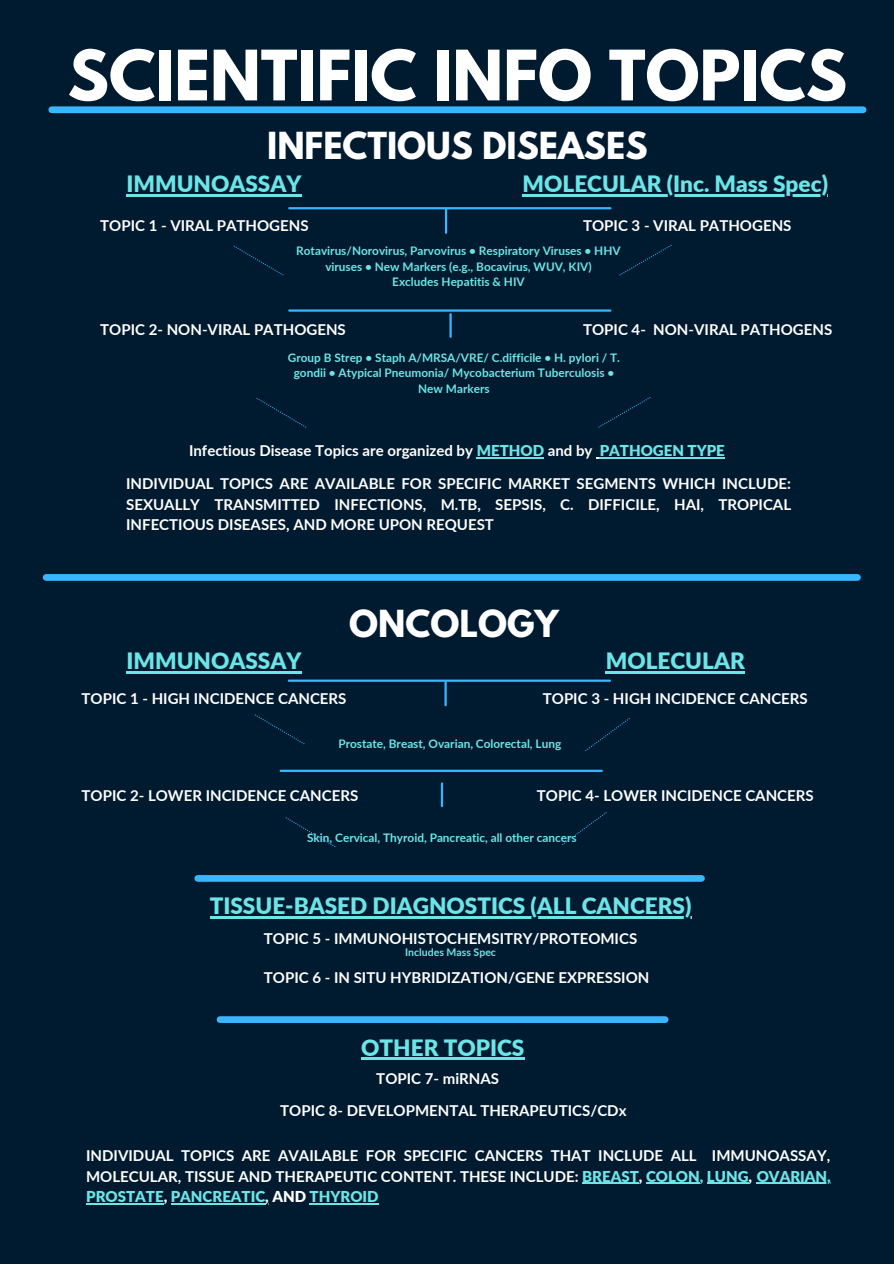
<style>
.page{position:relative;width:894px;height:1264px;background:#fff}
.page>*{position:absolute;margin:0;border:0;box-sizing:border-box;transform-origin:0 0}
.t1{font:700 61.5px "League Spartan";color:#fff}
.t2{font:700 33px "League Spartan";color:#fff}
.t3{font:900 22.5px "Lato";color:#6ce5e8}
.t4{font:700 15px/20.2px "Lato";color:#fff;text-align:justify}
.t5{font:700 11.85px/15.8px "Lato";color:#6ce5e8;text-align:center}
.t6{font:700 10.5px "Lato";color:#6ce5e8}
.s1{font-weight:900;color:#6ce5e8}
.s2{font-weight:900}
</style>
<div class="page">
<div style="left:0;top:0;width:893px;height:1263px;background:#001b30"></div>
<div style="left:52px;top:106px;width:810px;height:7px;background:#38b6ff"></div>
<div style="left:46px;top:574px;width:811px;height:7px;background:#38b6ff"></div>
<hr style="left:126px;top:194px;width:175px;height:3px;background:#6ce5e8">
<hr style="left:522px;top:194px;width:305px;height:3px;background:#6ce5e8">
<hr style="left:476px;top:457px;width:68px;height:1px;background:#6ce5e8">
<hr style="left:599px;top:457px;width:125px;height:1px;background:#6ce5e8">
<hr style="left:126px;top:671px;width:175px;height:3px;background:#6ce5e8">
<hr style="left:605px;top:671px;width:139px;height:3px;background:#6ce5e8">
<div style="left:198px;top:875px;width:503px;height:6px;background:#38b6ff"></div>
<hr style="left:210px;top:916px;width:481px;height:2px;background:#6ce5e8">
<div style="left:220px;top:1016px;width:445px;height:6px;background:#38b6ff"></div>
<hr style="left:361px;top:1057px;width:163px;height:3px;background:#6ce5e8">
<hr style="left:582px;top:1182px;width:56px;height:1px;background:#6ce5e8">
<hr style="left:645px;top:1182px;width:54px;height:1px;background:#6ce5e8">
<hr style="left:706px;top:1182px;width:42px;height:1px;background:#6ce5e8">
<hr style="left:756px;top:1182px;width:74px;height:1px;background:#6ce5e8">
<hr style="left:86px;top:1202px;width:78px;height:2px;background:#6ce5e8">
<hr style="left:171px;top:1202px;width:94px;height:2px;background:#6ce5e8">
<hr style="left:309px;top:1202px;width:69px;height:2px;background:#6ce5e8">
<hr style="left:449px;top:314px;width:2px;height:23px;background:#38b6ff">
<hr style="left:289px;top:309px;width:321px;height:3px;background:#38b6ff">
<hr style="left:289px;top:207px;width:321px;height:2px;background:#38b6ff">
<hr style="left:445px;top:209px;width:2px;height:24px;background:#38b6ff">
<svg style="left:256px;top:397px;width:50px;height:31px"></svg>
<svg style="left:598px;top:397px;width:52px;height:31px"></svg>
<svg style="left:233px;top:245px;width:50px;height:31px"></svg>
<svg style="left:619px;top:245px;width:52px;height:31px"></svg>
<hr style="left:289px;top:679px;width:320px;height:2px;background:#38b6ff">
<hr style="left:444px;top:681px;width:2px;height:24px;background:#38b6ff">
<hr style="left:440px;top:783px;width:3px;height:23px;background:#38b6ff">
<hr style="left:280px;top:769px;width:321px;height:3px;background:#38b6ff">
<svg style="left:254px;top:714px;width:50px;height:30px"></svg>
<svg style="left:585px;top:718px;width:44px;height:33px"></svg>
<svg style="left:285px;top:817px;width:50px;height:30px"></svg>
<svg style="left:562px;top:812px;width:44px;height:33px"></svg>
<p class="t1" style="left:68px;top:45px;width:780px">SCIENTIFIC INFO TOPICS</p>
<p class="t2" style="left:267px;top:130px;width:382px">INFECTIOUS DISEASES</p>
<p class="t3" style="left:126px;top:170px;width:177px">IMMUNOASSAY</p>
<p class="t3" style="left:522px;top:170px;width:307px">MOLECULAR (Inc. Mass Spec)</p>
<p class="t4" style="left:100px;top:215px;width:210px">TOPIC 1 - VIRAL PATHOGENS</p>
<p class="t4" style="left:583px;top:215px;width:210px">TOPIC 3 - VIRAL PATHOGENS</p>
<p class="t5" style="left:296px;top:242px;width:326px">Rotavirus/Norovirus, Parvovirus • Respiratory Viruses • HHV viruses • New Markers (e.g., Bocavirus, WUV, KIV)</p>
<p class="t5" style="left:392px;top:274px;width:134px">Excludes Hepatitis &amp; HIV</p>
<p class="t4" style="left:100px;top:319px;width:247px">TOPIC 2- NON-VIRAL PATHOGENS</p>
<p class="t4" style="left:583px;top:319px;width:250px">TOPIC 4- NON-VIRAL PATHOGENS</p>
<p class="t5" style="left:288px;top:349px;width:334px">Group B Strep • Staph A/MRSA/VRE/ C.difficile • H. pylori / T. gondii • Atypical Pneumonia/ Mycobacterium Tuberculosis •<br>New Markers</p>
<p class="t4" style="left:189px;top:440px;width:537px">Infectious Disease Topics are organized by <span class="s1">METHOD</span> and by <span class="s1">PATHOGEN TYPE</span></p>
<p class="t4" style="left:126px;top:473px;width:666px">INDIVIDUAL TOPICS ARE AVAILABLE FOR SPECIFIC MARKET SEGMENTS WHICH INCLUDE:<br>SEXUALLY TRANSMITTED INFECTIONS, M.TB, SEPSIS, C. DIFFICILE, HAI, TROPICAL INFECTIOUS DISEASES, AND MORE UPON REQUEST</p>
<p class="t2" style="left:349px;top:607px;width:211px">ONCOLOGY</p>
<p class="t3" style="left:126px;top:647px;width:177px">IMMUNOASSAY</p>
<p class="t3" style="left:605px;top:647px;width:140px">MOLECULAR</p>
<p class="t4" style="left:82px;top:688px;width:266px">TOPIC 1 - HIGH INCIDENCE CANCERS</p>
<p class="t4" style="left:542px;top:688px;width:266px">TOPIC 3 - HIGH INCIDENCE CANCERS</p>
<p class="t5" style="left:338px;top:735px;width:224px">Prostate, Breast, Ovarian, Colorectal, Lung</p>
<p class="t4" style="left:82px;top:784px;width:278px">TOPIC 2- LOWER INCIDENCE CANCERS</p>
<p class="t4" style="left:537px;top:784px;width:278px">TOPIC 4- LOWER INCIDENCE CANCERS</p>
<p class="t5" style="left:307px;top:829px;width:271px">Skin, Cervical, Thyroid, Pancreatic, all other cancers</p>
<p class="t3" style="left:210px;top:892px;width:483px">TISSUE-BASED DIAGNOSTICS (ALL CANCERS)</p>
<p class="t4" style="left:264px;top:927px;width:375px">TOPIC 5 - IMMUNOHISTOCHEMSITRY/PROTEOMICS</p>
<p class="t4" style="left:264px;top:967px;width:387px">TOPIC 6 - IN SITU HYBRIDIZATION/GENE EXPRESSION</p>
<p class="t6" style="left:405px;top:945px;width:92px">Includes Mass Spec</p>
<p class="t3" style="left:361px;top:1033px;width:165px">OTHER TOPICS</p>
<p class="t4" style="left:376px;top:1067px;width:124px">TOPIC 7- miRNAS</p>
<p class="t4" style="left:280px;top:1100px;width:348px">TOPIC 8- DEVELOPMENTAL THERAPEUTICS/CDx</p>
<p class="t4" style="left:86px;top:1145px;width:746px">INDIVIDUAL TOPICS ARE AVAILABLE FOR SPECIFIC CANCERS THAT INCLUDE ALL IMMUNOASSAY, MOLECULAR, TISSUE AND THERAPEUTIC CONTENT. THESE INCLUDE: <span class="s1">BREAST</span><span class="s2">,</span> <span class="s1">COLON, LUNG</span><span class="s2">,</span> <span class="s1">OVARIAN, PROSTATE</span><span class="s2">,</span> <span class="s1">PANCREATIC</span><span class="s2">, AND</span> <span class="s1">THYROID</span></p>
</div>
